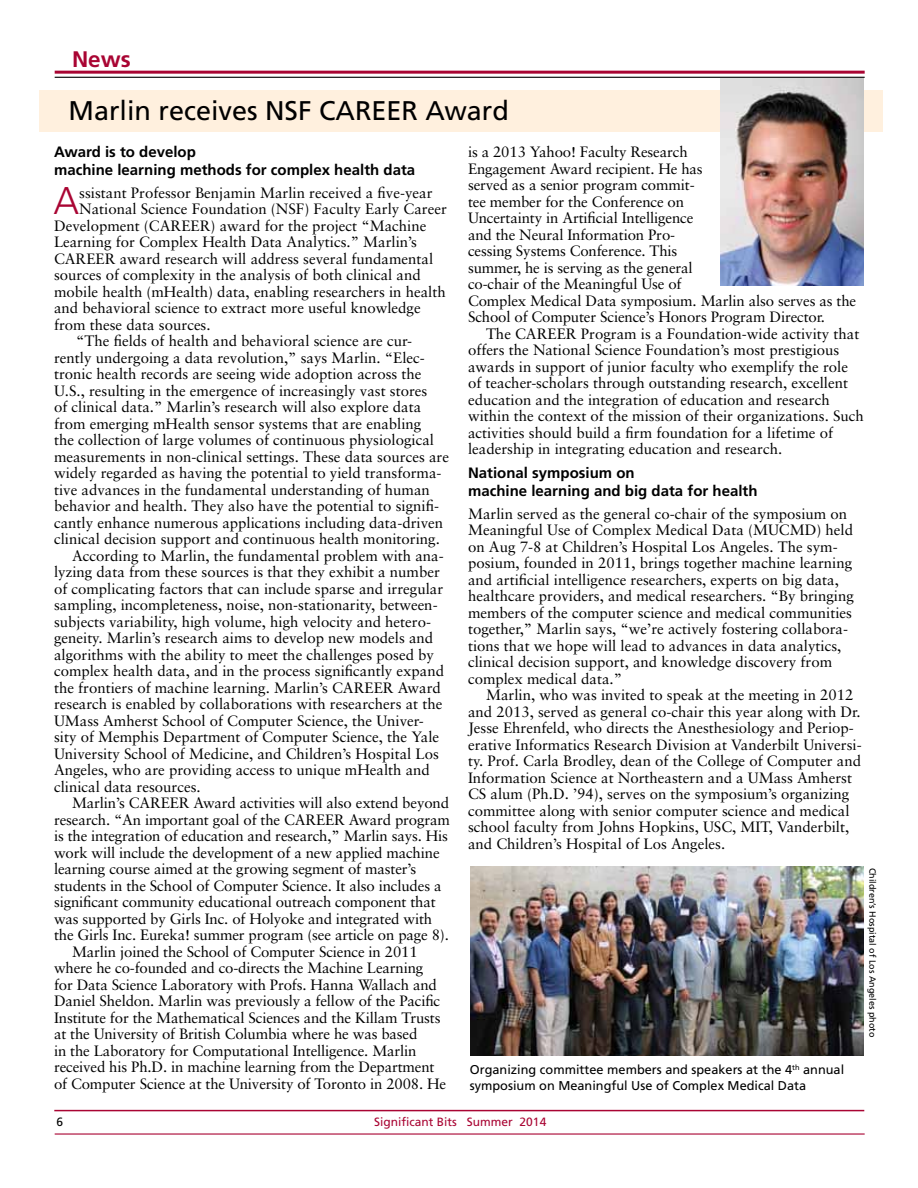
<style>
.page{position:relative;width:918px;height:1188px;background:#fff}
.page>*{position:absolute;margin:0;border:0;box-sizing:border-box;transform-origin:0 0}
.t1{font:300 38.7px "Frutiger";color:#a90533}
.t2{font:27px "Frutiger";color:#000}
.t3{font:700 22.5px "Frutiger";color:#a90533}
.t4{font:15px/16.5px "Sabon";color:#000}
.t5{font:700 15px/18px "Frutiger";color:#000}
.t6{font:12.75px/15.3px "Frutiger";color:#000}
.t7{font:12px "Frutiger";color:#a90533}
.t8{font:12px "Frutiger";color:#000}
.t9{font:9px "Frutiger";color:#000}
</style>
<div class="page">
<hr style="left:55px;top:71px;width:810px;height:3px;background:#a90533">
<hr style="left:55px;top:77px;width:810px;height:1px;background:#000">
<hr style="left:54px;top:1110px;width:810px;height:1px;background:#a90533">
<hr style="left:55px;top:1133px;width:810px;height:2px;background:#a90533">
<div style="left:40px;top:90px;width:843px;height:42px;background:#fff0de"></div>
<img style="left:471px;top:867px;width:393px;height:189px">
<img style="left:720px;top:79px;width:144px;height:207px">
<h3 class="t3" style="left:72px;top:46px;width:60px">News</h3>
<h2 class="t2" style="left:69px;top:94px;width:442px">Marlin receives NSF CAREER Award</h2>
<p class="t5" style="left:54px;top:143px;width:363px">Award is to develop<br>machine learning methods for complex health data</p>
<h1 class="t1" style="left:53px;top:179px;width:27px">A</h1>
<p class="t4" style="left:79px;top:184px;width:355px">ssistant Professor Benjamin Marlin received a five-year</p>
<p class="t4" style="left:79px;top:201px;width:369px">National Science Foundation (NSF) Faculty Early Career</p>
<p class="t4" style="left:54px;top:217px;width:374px">Development (CAREER) award for the project “Machine</p>
<p class="t4" style="left:54px;top:234px;width:365px">Learning for Complex Health Data Analytics.” Marlin’s</p>
<p class="t4" style="left:54px;top:250px;width:381px">CAREER award research will address several fundamental</p>
<p class="t4" style="left:54px;top:267px;width:368px">sources of complexity in the analysis of both clinical and</p>
<p class="t4" style="left:54px;top:283px;width:393px">mobile health (mHealth) data, enabling researchers in health</p>
<p class="t4" style="left:54px;top:300px;width:368px">and behavioral science to extract more useful knowledge</p>
<p class="t4" style="left:54px;top:316px;width:158px">from these data sources.</p>
<p class="t4" style="left:76px;top:333px;width:337px">“The fields of health and behavioral science are cur-</p>
<p class="t4" style="left:54px;top:349px;width:372px">rently undergoing a data revolution,” says Marlin. “Elec-</p>
<p class="t4" style="left:54px;top:366px;width:369px">tronic health records are seeing wide adoption across the</p>
<p class="t4" style="left:54px;top:382px;width:375px">U.S., resulting in the emergence of increasingly vast stores</p>
<p class="t4" style="left:54px;top:399px;width:369px">of clinical data.” Marlin’s research will also explore data</p>
<p class="t4" style="left:54px;top:415px;width:369px">from emerging mHealth sensor systems that are enabling</p>
<p class="t4" style="left:54px;top:432px;width:382px">the collection of large volumes of continuous physiological</p>
<p class="t4" style="left:54px;top:448px;width:396px">measurements in non-clinical settings. These data sources are</p>
<p class="t4" style="left:54px;top:465px;width:389px">widely regarded as having the potential to yield transforma-</p>
<p class="t4" style="left:54px;top:481px;width:377px">tive advances in the fundamental understanding of human</p>
<p class="t4" style="left:54px;top:498px;width:387px">behavior and health. They also have the potential to signifi-</p>
<p class="t4" style="left:54px;top:514px;width:391px">cantly enhance numerous applications including data-driven</p>
<p class="t4" style="left:54px;top:531px;width:387px">clinical decision support and continuous health monitoring.</p>
<p class="t4" style="left:72px;top:547px;width:373px">According to Marlin, the fundamental problem with ana-</p>
<p class="t4" style="left:54px;top:564px;width:387px">lyzing data from these sources is that they exhibit a number</p>
<p class="t4" style="left:54px;top:580px;width:391px">of complicating factors that can include sparse and irregular</p>
<p class="t4" style="left:54px;top:597px;width:385px">sampling, incompleteness, noise, non-stationarity, between-</p>
<p class="t4" style="left:54px;top:613px;width:379px">subjects variability, high volume, high velocity and hetero-</p>
<p class="t4" style="left:54px;top:630px;width:381px">geneity. Marlin’s research aims to develop new models and</p>
<p class="t4" style="left:54px;top:646px;width:382px">algorithms with the ability to meet the challenges posed by</p>
<p class="t4" style="left:54px;top:663px;width:392px">complex health data, and in the process significantly expand</p>
<p class="t4" style="left:54px;top:679px;width:388px">the frontiers of machine learning. Marlin’s CAREER Award</p>
<p class="t4" style="left:54px;top:696px;width:390px">research is enabled by collaborations with researchers at the</p>
<p class="t4" style="left:54px;top:712px;width:371px">UMass Amherst School of Computer Science, the Univer-</p>
<p class="t4" style="left:54px;top:729px;width:387px">sity of Memphis Department of Computer Science, the Yale</p>
<p class="t4" style="left:54px;top:745px;width:386px">University School of Medicine, and Children’s Hospital Los</p>
<p class="t4" style="left:54px;top:762px;width:377px">Angeles, who are providing access to unique mHealth and</p>
<p class="t4" style="left:54px;top:778px;width:148px">clinical data resources.</p>
<p class="t4" style="left:72px;top:795px;width:379px">Marlin’s CAREER Award activities will also extend beyond</p>
<p class="t4" style="left:54px;top:811px;width:397px">research. “An important goal of the CAREER Award program</p>
<p class="t4" style="left:54px;top:828px;width:396px">is the integration of education and research,” Marlin says. His</p>
<p class="t4" style="left:54px;top:844px;width:387px">work will include the development of a new applied machine</p>
<p class="t4" style="left:54px;top:861px;width:364px">learning course aimed at the growing segment of master’s</p>
<p class="t4" style="left:54px;top:877px;width:389px">students in the School of Computer Science. It also includes a</p>
<p class="t4" style="left:54px;top:894px;width:383px">significant community educational outreach component that</p>
<p class="t4" style="left:54px;top:910px;width:380px">was supported by Girls Inc. of Holyoke and integrated with</p>
<p class="t4" style="left:54px;top:927px;width:396px">the Girls Inc. Eureka! summer program (see article on page 8).</p>
<p class="t4" style="left:72px;top:943px;width:347px">Marlin joined the School of Computer Science in 2011</p>
<p class="t4" style="left:54px;top:960px;width:371px">where he co-founded and co-directs the Machine Learning</p>
<p class="t4" style="left:54px;top:976px;width:384px">for Data Science Laboratory with Profs. Hanna Wallach and</p>
<p class="t4" style="left:54px;top:993px;width:388px">Daniel Sheldon. Marlin was previously a fellow of the Pacific</p>
<p class="t4" style="left:54px;top:1009px;width:388px">Institute for the Mathematical Sciences and the Killam Trusts</p>
<p class="t4" style="left:54px;top:1026px;width:365px">at the University of British Columbia where he was based</p>
<p class="t4" style="left:54px;top:1042px;width:364px">in the Laboratory for Computational Intelligence. Marlin</p>
<p class="t4" style="left:54px;top:1059px;width:382px">received his Ph.D. in machine learning from the Department</p>
<p class="t4" style="left:54px;top:1075px;width:394px">of Computer Science at the University of Toronto in 2008. He</p>
<p class="t4" style="left:468px;top:144px;width:390px">is a 2013 Yahoo! Faculty Research<br>Engagement Award recipient. He has<br>served as a senior program commit-<br>tee member for the Conference on<br>Uncertainty in Artificial Intelligence<br>and the Neural Information Pro-<br>cessing Systems Conference. This<br>summer, he is serving as the general<br>co-chair of the Meaningful Use of<br>Complex Medical Data symposium. Marlin also serves as the School of Computer Science’s Honors Program Director.</p>
<p class="t4" style="left:468px;top:325px;width:397px;text-indent:18px">The CAREER Program is a Foundation-wide activity that offers the National Science Foundation’s most prestigious awards in support of junior faculty who exemplify the role of teacher-scholars through outstanding research, excellent education and the integration of education and research within the context of the mission of their organizations. Such activities should build a firm foundation for a lifetime of leadership in integrating education and research.</p>
<p class="t5" style="left:468px;top:464px;width:291px">National symposium on<br>machine learning and big data for health</p>
<p class="t4" style="left:468px;top:505px;width:387px">Marlin served as the general co-chair of the symposium on Meaningful Use of Complex Medical Data (MUCMD) held on Aug 7-8 at Children’s Hospital Los Angeles. The sym&shy;posium, founded in 2011, brings together machine learning and artificial intelligence researchers, experts on big data, healthcare providers, and medical researchers. “By bringing members of the computer science and medical communities together,” Marlin says, “we’re actively fostering collabora&shy;tions that we hope will lead to advances in data analytics, clinical decision support, and knowledge discovery from complex medical data.”</p>
<p class="t4" style="left:468px;top:687px;width:395px;text-indent:18px">Marlin, who was invited to speak at the meeting in 2012 and 2013, served as general co-chair this year along with Dr.<br>Jesse Ehrenfeld, who directs the Anesthesiology and Periop&shy;erative Informatics Research Division at Vanderbilt Universi&shy;ty. Prof. Carla Brodley, dean of the College of Computer and Information Science at Northeastern and a UMass Amherst CS alum (Ph.D. ’94), serves on the symposium’s organizing committee along with senior computer science and medical school faculty from Johns Hopkins, USC, MIT, Vanderbilt, and Children’s Hospital of Los Angeles.</p>
<p class="t6" style="left:470px;top:1062px;width:376px">Organizing committee members and speakers at the 4<sup>th</sup> annual symposium on Meaningful Use of Complex Medical Data</p>
<p class="t9" style="left:878px;top:868px;width:171px;rotate:90deg">Children’s Hospital of Los Angeles photo</p>
<p class="t8" style="left:57px;top:1114px;width:8px">6</p>
<p class="t7" style="left:374px;top:1115px;width:174px">Significant Bits Summer 2014</p>
</div>
